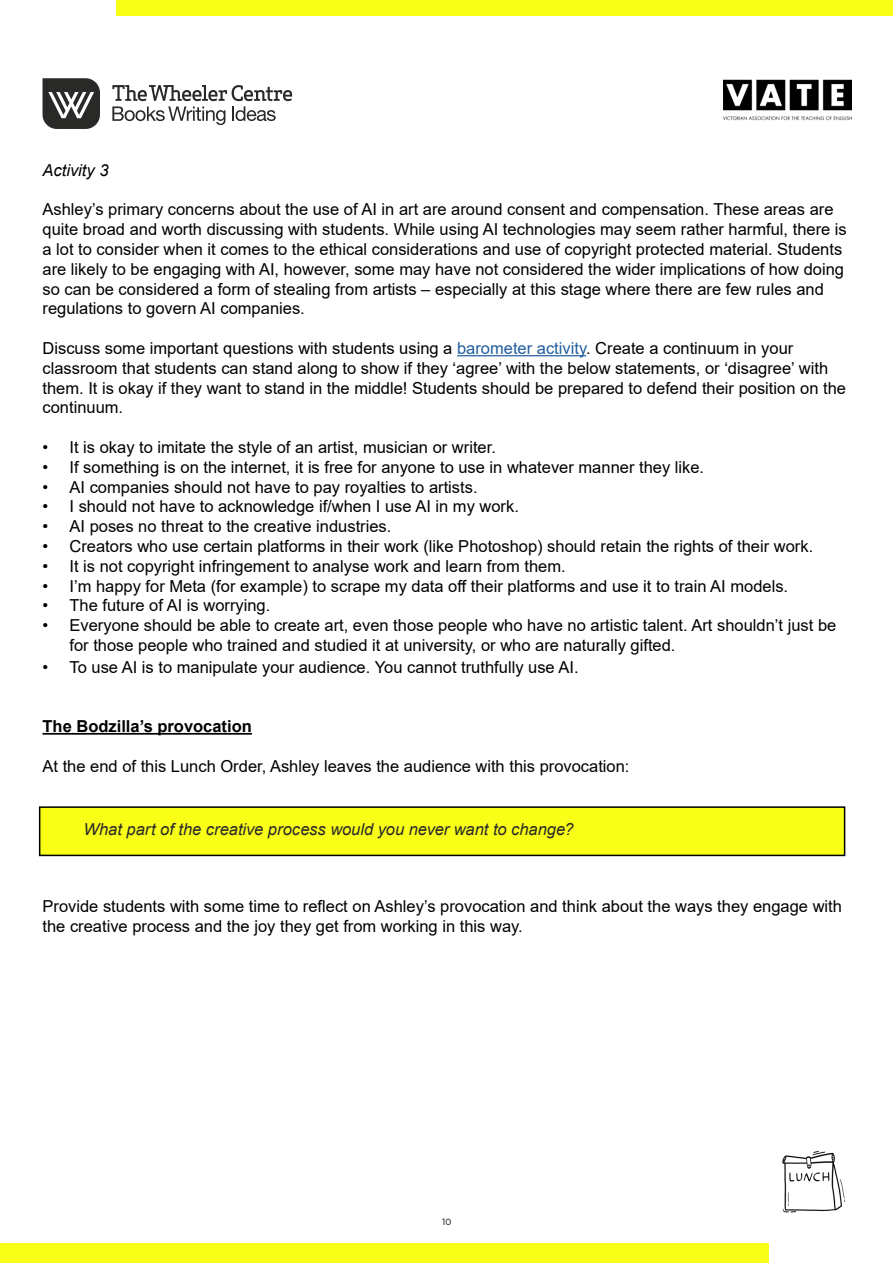
<style>
.page{position:relative;width:893px;height:1263px;background:#fff}
.page>*{position:absolute;margin:0;border:0;box-sizing:border-box;transform-origin:0 0}
.t1{font:16.5px/19.8px "Arial";color:#000}
.t2{font:italic 16.5px "Arial";letter-spacing:-.005em;color:#292928}
.t3{font:700 16.5px "Arial";color:#000}
.t4{font:italic 16.5px "Arial";color:#000}
.t5{font:9px "Outfit";color:#292928}
.s1{color:#215e9e}
</style>
<div class="page">
<div style="left:116px;top:0;width:777px;height:16px;background:#faff17"></div>
<div style="left:0;top:1243px;width:769px;height:20px;background:#faff17"></div>
<div style="left:40px;top:807px;width:805px;height:48px;background:#faff17"></div>
<div style="left:39px;top:806px;width:806px;height:50px;border:2px solid #000"></div>
<svg style="left:112px;top:85px;width:180px;height:40px"></svg>
<svg style="left:43px;top:78px;width:57px;height:51px"></svg>
<img style="left:724px;top:79px;width:127px;height:42px">
<hr style="left:457px;top:355px;width:129px;height:1px;background:#215e9e">
<hr style="left:43px;top:733px;width:209px;height:2px;background:#000">
<img style="left:782px;top:1150px;width:63px;height:63px">
<p class="t4" style="left:43px;top:159px;width:68px">Activity 3</p>
<p class="t1" style="left:43px;top:200px;width:806px">Ashley’s primary concerns about the use of AI in art are around consent and compensation. These areas are quite broad and worth discussing with students. While using AI technologies may seem rather harmful, there is a lot to consider when it comes to the ethical considerations and use of copyright protected material. Students are likely to be engaging with AI, however, some may have not considered the wider implications of how doing so can be considered a form of stealing from artists – especially at this stage where there are few rules and regulations to govern AI companies.</p>
<p class="t1" style="left:43px;top:338px;width:805px">Discuss some important questions with students using a <span class="s1">barometer activity</span>. Create a continuum in your classroom that students can stand along to show if they ‘agree’ with the below statements, or ‘disagree’ with them. It is okay if they want to stand in the middle! Students should be prepared to defend their position on the continuum.</p>
<p class="t1" style="left:43px;top:437px;width:455px">• It is okay to imitate the style of an artist, musician or writer.</p>
<p class="t1" style="left:43px;top:457px;width:663px">• If something is on the internet, it is free for anyone to use in whatever manner they like.</p>
<p class="t1" style="left:43px;top:477px;width:437px">• AI companies should not have to pay royalties to artists.</p>
<p class="t1" style="left:43px;top:497px;width:478px">• I should not have to acknowledge if/when I use AI in my work.</p>
<p class="t1" style="left:43px;top:516px;width:350px">• AI poses no threat to the creative industries.</p>
<p class="t1" style="left:43px;top:536px;width:772px">• Creators who use certain platforms in their work (like Photoshop) should retain the rights of their work.</p>
<p class="t1" style="left:43px;top:556px;width:525px">• It is not copyright infringement to analyse work and learn from them.</p>
<p class="t1" style="left:43px;top:576px;width:747px">• I’m happy for Meta (for example) to scrape my data off their platforms and use it to train AI models.</p>
<p class="t1" style="left:43px;top:596px;width:229px">• The future of AI is worrying.</p>
<p class="t1" style="left:70px;top:615px;width:768px;text-indent:-27px">• Everyone should be able to create art, even those people who have no artistic talent. Art shouldn’t just be for those people who trained and studied it at university, or who are naturally gifted.</p>
<p class="t1" style="left:43px;top:657px;width:538px">• To use AI is to manipulate your audience. You cannot truthfully use AI.</p>
<p class="t3" style="left:43px;top:715px;width:211px">The Bodzilla’s provocation</p>
<p class="t1" style="left:43px;top:756px;width:588px">At the end of this Lunch Order, Ashley leaves the audience with this provocation:</p>
<p class="t2" style="left:83px;top:818px;width:492px">What part of the creative process would you never want to change?</p>
<p class="t1" style="left:43px;top:896px;width:801px">Provide students with some time to reflect on Ashley’s provocation and think about the ways they engage with the creative process and the joy they get from working in this way.</p>
<p class="t5" style="left:442px;top:1216px;width:11px">10</p>
</div>
